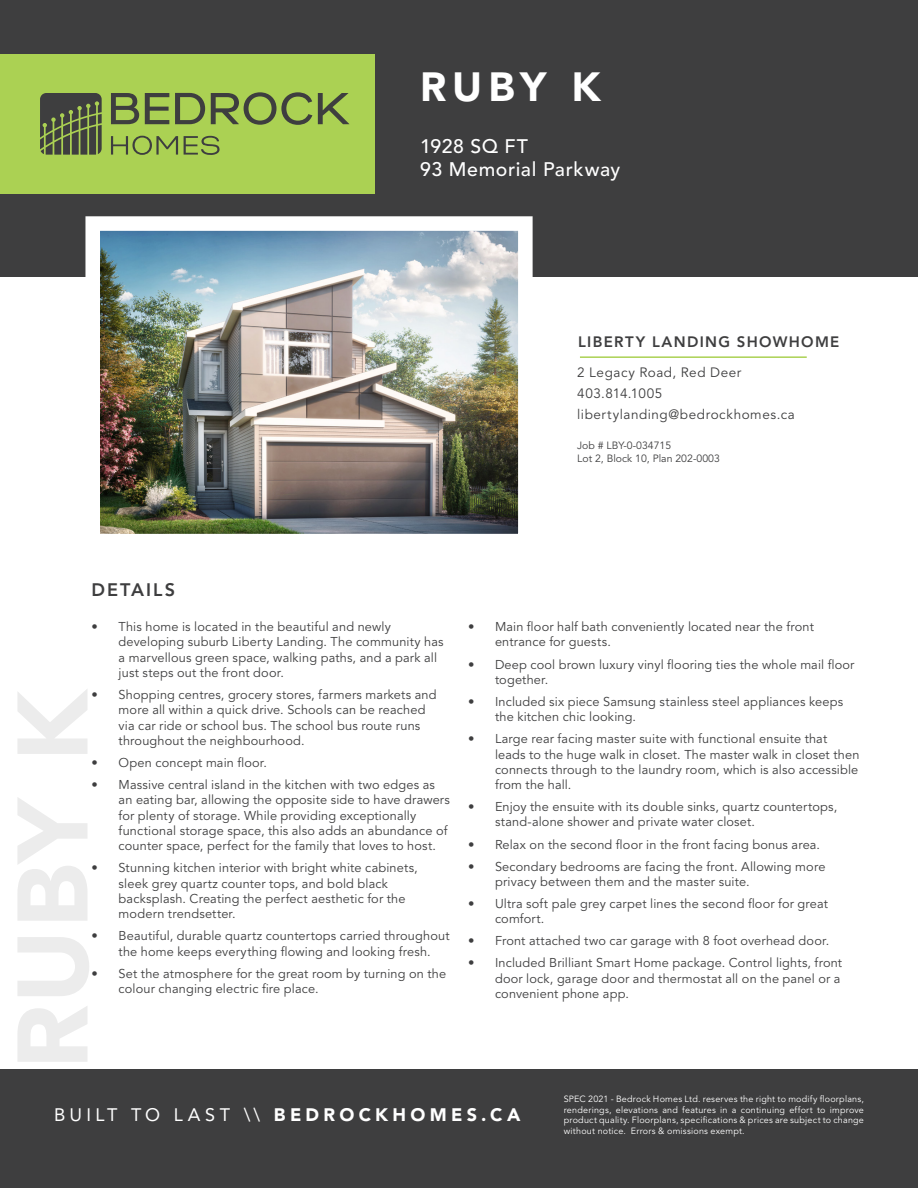
<style>
.page{position:relative;width:918px;height:1188px;background:#3e3e3f}
.page>*{position:absolute;margin:0;border:0;box-sizing:border-box;transform-origin:0 0}
.t1{font:900 40.5px "Avenir LT Std";color:#fff}
.t2{font:500 19.5px "Avenir LT Std";letter-spacing:.03em;color:#fff}
.t3{font:900 18px "Avenir LT Std";letter-spacing:.24em;color:#fff}
.t4{font:800 18px "Avenir LT Std";letter-spacing:.11em;color:#3e3e3f}
.t5{font:800 15px "Avenir LT Std";letter-spacing:.085em;color:#3e3e3f}
.t6{font:13.5px "Avenir LT Std";letter-spacing:.04em;color:#3e3e3f}
.t7{font:12.75px/15.3px "Avenir LT Std";letter-spacing:.015em;color:#3e3e3f}
.t8{font:10.5px "Avenir LT Std";color:#3e3e3f}
.t9{font:9px/10.8px "Avenir LT Std";letter-spacing:.025em;color:#fff;text-align:justify}
.s1{font-weight:400}
</style>
<div class="page">
<div style="left:0;top:278px;width:918px;height:791px;background:#fff"></div>
<img style="left:101px;top:232px;width:416px;height:300px">
<div style="left:85px;top:216px;width:448px;height:332px;border:15px solid #fff"></div>
<hr style="left:580px;top:356px;width:227px;height:2px;background:#abd153">
<div style="left:0;top:54px;width:374px;height:139px;background:#abd153"></div>
<svg style="left:40px;top:93px;width:62px;height:62px;background:#555e43"></svg>
<svg style="left:111px;top:92px;width:238px;height:33px"></svg>
<svg style="left:111px;top:136px;width:109px;height:19px"></svg>
<p class="t1" style="left:420px;top:62px;width:182px">RUBY K</p>
<p class="t2" style="left:420px;top:135px;width:109px">1928 SQ FT</p>
<p class="t2" style="left:420px;top:158px;width:202px">93 Memorial Parkway</p>
<p class="t5" style="left:578px;top:333px;width:263px">LIBERTY LANDING SHOWHOME</p>
<p class="t6" style="left:577px;top:365px;width:166px">2 Legacy Road, Red Deer</p>
<p class="t6" style="left:577px;top:386px;width:87px">403.814.1005</p>
<p class="t6" style="left:577px;top:407px;width:219px">libertylanding@bedrockhomes.ca</p>
<p class="t8" style="left:577px;top:439px;width:95px">Job # LBY-0-034715</p>
<p class="t8" style="left:577px;top:452px;width:144px">Lot 2, Block 10, Plan 202-0003</p>
<h3 class="t4" style="left:92px;top:579px;width:85px">DETAILS</h3>
<p class="t7" style="left:119px;top:620px;width:326px;text-indent:-27px">• This home is located in the beautiful and newly developing suburb Liberty Landing. The community has a marvellous green space, walking paths, and a park all just steps out the front door.</p>
<p class="t7" style="left:119px;top:687px;width:320px;text-indent:-27px">• Shopping centres, grocery stores, farmers markets and more all within a quick drive. Schools can be reached via car ride or school bus. The school bus route runs throughout the neighbourhood.</p>
<p class="t7" style="left:92px;top:755px;width:177px">• Open concept main floor.</p>
<p class="t7" style="left:119px;top:777px;width:333px;text-indent:-27px">• Massive central island in the kitchen with two edges as an eating bar, allowing the opposite side to have drawers for plenty of storage. While providing exceptionally functional storage space, this also adds an abundance of counter space, perfect for the family that loves to host.</p>
<p class="t7" style="left:119px;top:861px;width:301px;text-indent:-27px">• Stunning kitchen interior with bright white cabinets, sleek grey quartz counter tops, and bold black backsplash. Creating the perfect aesthetic for the modern trendsetter.</p>
<p class="t7" style="left:119px;top:929px;width:333px;text-indent:-27px">• Beautiful, durable quartz countertops carried throughout the home keeps everything flowing and looking fresh.</p>
<p class="t7" style="left:119px;top:966px;width:329px;text-indent:-27px">• Set the atmosphere for the great room by turning on the colour changing electric fire place.</p>
<p class="t7" style="left:495px;top:620px;width:320px;text-indent:-27px">• Main floor half bath conveniently located near the front entrance for guests.</p>
<p class="t7" style="left:495px;top:657px;width:361px;text-indent:-27px">• Deep cool brown luxury vinyl flooring ties the whole mail floor together.</p>
<p class="t7" style="left:495px;top:694px;width:350px;text-indent:-27px">• Included six piece Samsung stainless steel appliances keeps the kitchen chic looking.</p>
<p class="t7" style="left:495px;top:732px;width:366px;text-indent:-27px">• Large rear facing master suite with functional ensuite that leads to the huge walk in closet. The master walk in closet then connects through to the laundry room, which is also accessible from the hall.</p>
<p class="t7" style="left:495px;top:800px;width:344px;text-indent:-27px">• Enjoy the ensuite with its double sinks, quartz countertops, stand-alone shower and private water closet.</p>
<p class="t7" style="left:468px;top:837px;width:354px">• Relax on the second floor in the front facing bonus area.</p>
<p class="t7" style="left:495px;top:859px;width:332px;text-indent:-27px">• Secondary bedrooms are facing the front. Allowing more privacy between them and the master suite.</p>
<p class="t7" style="left:495px;top:896px;width:335px;text-indent:-27px">• Ultra soft pale grey carpet lines the second floor for great comfort.</p>
<p class="t7" style="left:468px;top:934px;width:363px">• Front attached two car garage with 8 foot overhead door.</p>
<p class="t7" style="left:495px;top:956px;width:349px;text-indent:-27px">• Included Brilliant Smart Home package. Control lights, front door lock, garage door and thermostat all on the panel or a convenient phone app.</p>
<h3 class="t3" style="left:54px;top:1104px;width:468px"><span class="s1">BUILT TO LAST \\</span> BEDROCKHOMES.CA</h3>
<p class="t9" style="left:564px;top:1094px;width:302px">SPEC 2021 - Bedrock Homes Ltd. reserves the right to modify floorplans, renderings, elevations and features in a continuing effort to improve product quality. Floorplans, specifications &amp; prices are subject to change without notice. Errors &amp; omissions exempt.</p>
</div>
